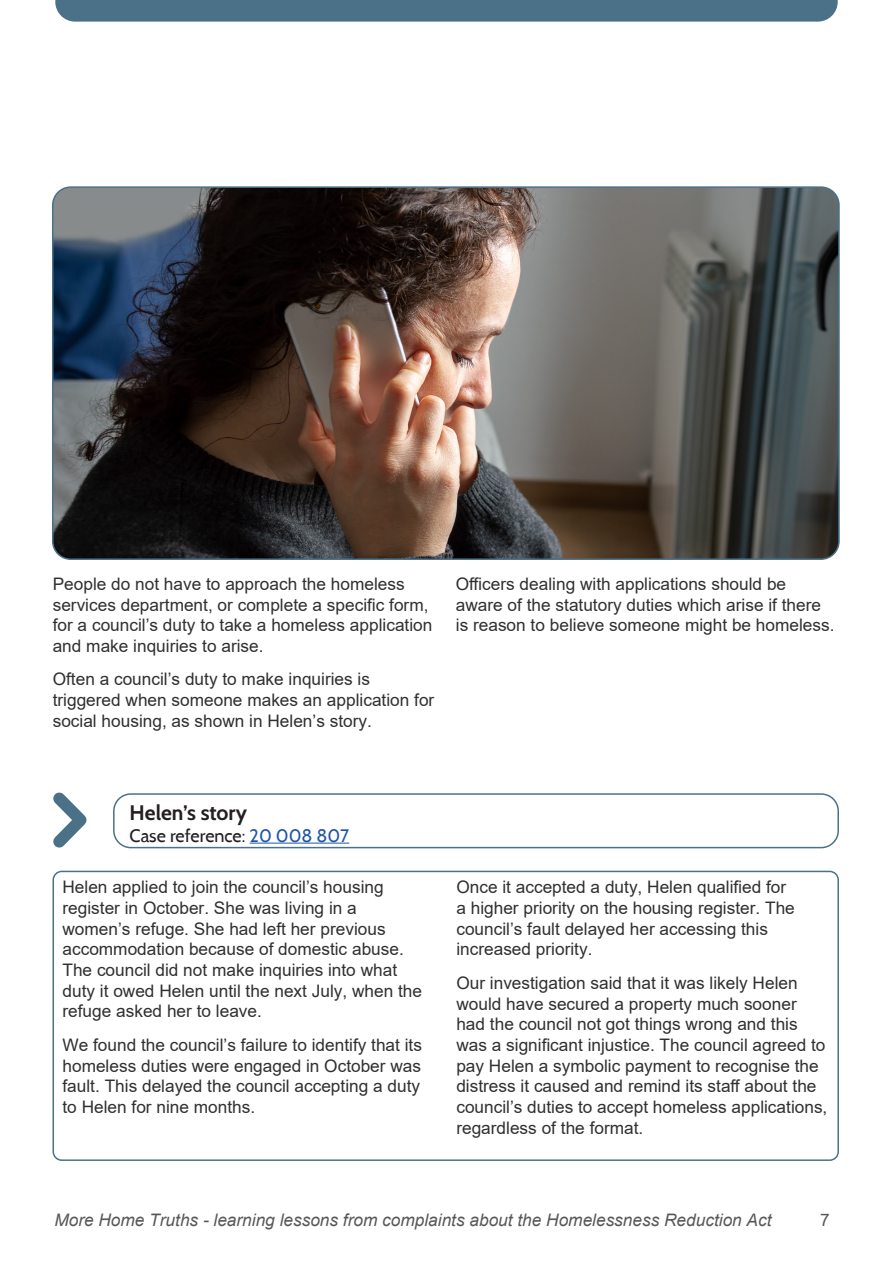
<style>
.page{position:relative;width:893px;height:1263px;background:#fff}
.page>*{position:absolute;margin:0;border:0;box-sizing:border-box;transform-origin:0 0}
.Case_study_title_-_H{font:700 21px "Cabin";color:#231f20}
.Case_study_title_-_H-2{font:18px "Cabin";color:#231f20}
.Body_text{font:17.25px/20.7px "Arial";color:#312f30}
.t1{font:italic 17.25px "Arial";color:#57585a}
.t2{font:17.25px "Arial";color:#57585a}
.s1{color:#1e56a6}
</style>
<div class="page">
<div style="left:55px;top:0;width:783px;height:22px;background:#4b7189"></div>
<div style="left:53px;top:871px;width:786px;height:290px;border:2px solid #4b7189;border-radius:9px"></div>
<div style="left:113px;top:793px;width:726px;height:55px;border:2px solid #4b7189;border-radius:17px"></div>
<hr style="left:250px;top:843px;width:99px;height:1px;background:#1e56a6">
<svg style="left:53px;top:792px;width:34px;height:56px"></svg>
<img style="left:53px;top:189px;width:784px;height:370px">
<div style="left:52px;top:186px;width:788px;height:374px;border:2px solid #4b7189;border-radius:18px"></div>
<p class="Body_text" style="left:53px;top:573px;width:381px">People do not have to approach the homeless services department, or complete a specific form, for a council’s duty to take a homeless application and make inquiries to arise.</p>
<p class="Body_text" style="left:53px;top:669px;width:383px">Often a council’s duty to make inquiries is triggered when someone makes an application for social housing, as shown in Helen’s story.</p>
<p class="Body_text" style="left:456px;top:573px;width:380px">Officers dealing with applications should be aware of the statutory duties which arise if there is reason to believe someone might be homeless.</p>
<h2 class="Case_study_title_-_H" style="left:130px;top:796px;width:119px">Helen’s story</h2>
<h2 class="Case_study_title_-_H-2" style="left:130px;top:824px;width:221px">Case reference: <span class="s1">20 008 807</span></h2>
<p class="Body_text" style="left:63px;top:877px;width:361px">Helen applied to join the council’s housing register in October. She was living in a women’s refuge. She had left her previous accommodation because of domestic abuse.<br>The council did not make inquiries into what duty it owed Helen until the next July, when the refuge asked her to leave.</p>
<p class="Body_text" style="left:63px;top:1034px;width:361px;text-align:justify">We found the council’s failure to identify that its homeless duties were engaged in October was fault. This delayed the council accepting a duty to Helen for nine months.</p>
<p class="Body_text" style="left:456px;top:877px;width:340px">Once it accepted a duty, Helen qualified for a higher priority on the housing register. The council’s fault delayed her accessing this increased priority.</p>
<p class="Body_text" style="left:456px;top:972px;width:373px">Our investigation said that it was likely Helen would have secured a property much sooner had the council not got things wrong and this was a significant injustice. The council agreed to pay Helen a symbolic payment to recognise the distress it caused and remind its staff about the council’s duties to accept homeless applications, regardless of the format.</p>
<p class="t1" style="left:54px;top:1208px;width:719px">More Home Truths - learning lessons from complaints about the Homelessness Reduction Act</p>
<p class="t2" style="left:820px;top:1207px;width:11px">7</p>
</div>
